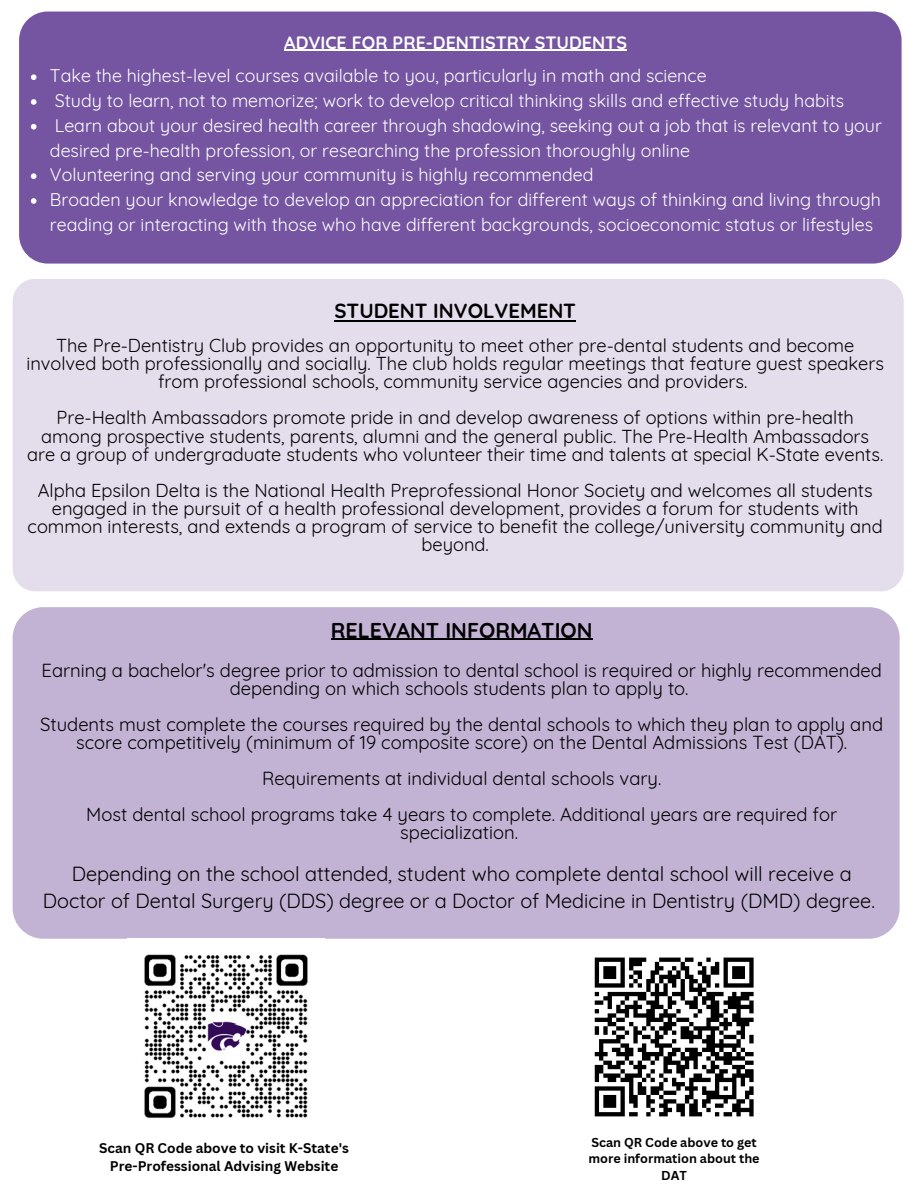
<style>
.page{position:relative;width:918px;height:1188px;background:#fff}
.page>*{position:absolute;margin:0;border:0;box-sizing:border-box;transform-origin:0 0}
.t1{font:700 21.45px "Quicksand";color:#000}
.t2{font:700 20.4px "Quicksand";color:#000}
.t3{font:19.95px/27px "Quicksand";color:#000;text-align:center}
.t4{font:18.45px/18px "Quicksand";color:#000;text-align:center}
.t5{font:18.3px/18.1px "Quicksand";color:#000;text-align:center}
.t6{font:17.85px/24.8px "Quicksand";color:#fff}
.t7{font:700 17.85px "Quicksand";color:#fff}
.t8{font:700 13.65px "Canva Sans";color:#000}
.t9{font:700 12.6px/16.8px "Canva Sans";color:#000;text-align:center}
</style>
<div class="page">
<div style="left:19px;top:12px;width:882px;height:252px;background:#7555a1;border-radius:29px"></div>
<div style="left:13px;top:279px;width:891px;height:312px;background:#e3ddec;border-radius:23px"></div>
<div style="left:13px;top:607px;width:887px;height:332px;background:#c2b3d5;border-radius:31px"></div>
<img style="left:144px;top:954px;width:164px;height:164px">
<hr style="left:284px;top:50px;width:343px;height:1px;background:#fff">
<svg style="left:31px;top:74px;width:6px;height:6px"></svg>
<svg style="left:31px;top:99px;width:6px;height:6px"></svg>
<svg style="left:31px;top:124px;width:6px;height:6px"></svg>
<svg style="left:31px;top:173px;width:6px;height:6px"></svg>
<svg style="left:31px;top:198px;width:6px;height:6px"></svg>
<hr style="left:334px;top:320px;width:242px;height:1px;background:#000">
<hr style="left:331px;top:639px;width:262px;height:1px;background:#000">
<svg style="left:594px;top:957px;width:160px;height:160px"></svg>
<h3 class="t7" style="left:284px;top:31px;width:344px">ADVICE FOR PRE-DENTISTRY STUDENTS</h3>
<p class="t6" style="left:50px;top:63px;width:658px">Take the highest-level courses available to you, particularly in math and science</p>
<p class="t6" style="left:55px;top:88px;width:791px">Study to learn, not to memorize; work to develop critical thinking skills and effective study habits</p>
<p class="t6" style="left:50px;top:113px;width:833px">Learn about your desired health career through shadowing, seeking out a job that is relevant to your desired pre-health profession, or researching the profession thoroughly online</p>
<p class="t6" style="left:50px;top:162px;width:545px">Volunteering and serving your community is highly recommended</p>
<p class="t6" style="left:50px;top:187px;width:833px">Broaden your knowledge to develop an appreciation for different ways of thinking and living through reading or interacting with those who have different backgrounds, socioeconomic status or lifestyles</p>
<h1 class="t2" style="left:334px;top:298px;width:243px">STUDENT INVOLVEMENT</h1>
<h4 class="t5" style="left:26px;top:336px;width:859px">The Pre-Dentistry Club provides an opportunity to meet other pre-dental students and become involved both professionally and socially. The club holds regular meetings that feature guest speakers from professional schools, community service agencies and providers.</h4>
<h4 class="t5" style="left:27px;top:409px;width:858px">Pre-Health Ambassadors promote pride in and develop awareness of options within pre-health among prospective students, parents, alumni and the general public. The Pre-Health Ambassadors are a group of undergraduate students who volunteer their time and talents at special K-State events.</h4>
<h4 class="t5" style="left:28px;top:481px;width:857px">Alpha Epsilon Delta is the National Health Preprofessional Honor Society and welcomes all students engaged in the pursuit of a health professional development, provides a forum for students with common interests, and extends a program of service to benefit the college/university community and beyond.</h4>
<p class="t1" style="left:331px;top:616px;width:263px">RELEVANT INFORMATION</p>
<p class="t4" style="left:42px;top:661px;width:842px">Earning a bachelor's degree prior to admission to dental school is required or highly recommended depending on which schools students plan to apply to.</p>
<p class="t4" style="left:40px;top:715px;width:844px">Students must complete the courses required by the dental schools to which they plan to apply and score competitively (minimum of 19 composite score) on the Dental Admissions Test (DAT).</p>
<p class="t4" style="left:86px;top:760px;width:752px;line-height:36px">Requirements at individual dental schools vary.<br>Most dental school programs take 4 years to complete. Additional years are required for</p>
<p class="t4" style="left:400px;top:823px;width:119px">specialization.</p>
<p class="t3" style="left:43px;top:860px;width:833px">Depending on the school attended, student who complete dental school will receive a<br>Doctor of Dental Surgery (DDS) degree or a Doctor of Medicine in Dentistry (DMD) degree.</p>
<p class="t8" style="left:99px;top:1139px;width:251px">Scan QR Code above to visit K-State's</p>
<p class="t8" style="left:110px;top:1157px;width:230px">Pre-Professional Advising Website</p>
<p class="t9" style="left:589px;top:1133px;width:173px">Scan QR Code above to get more information about the<br>DAT</p>
</div>
